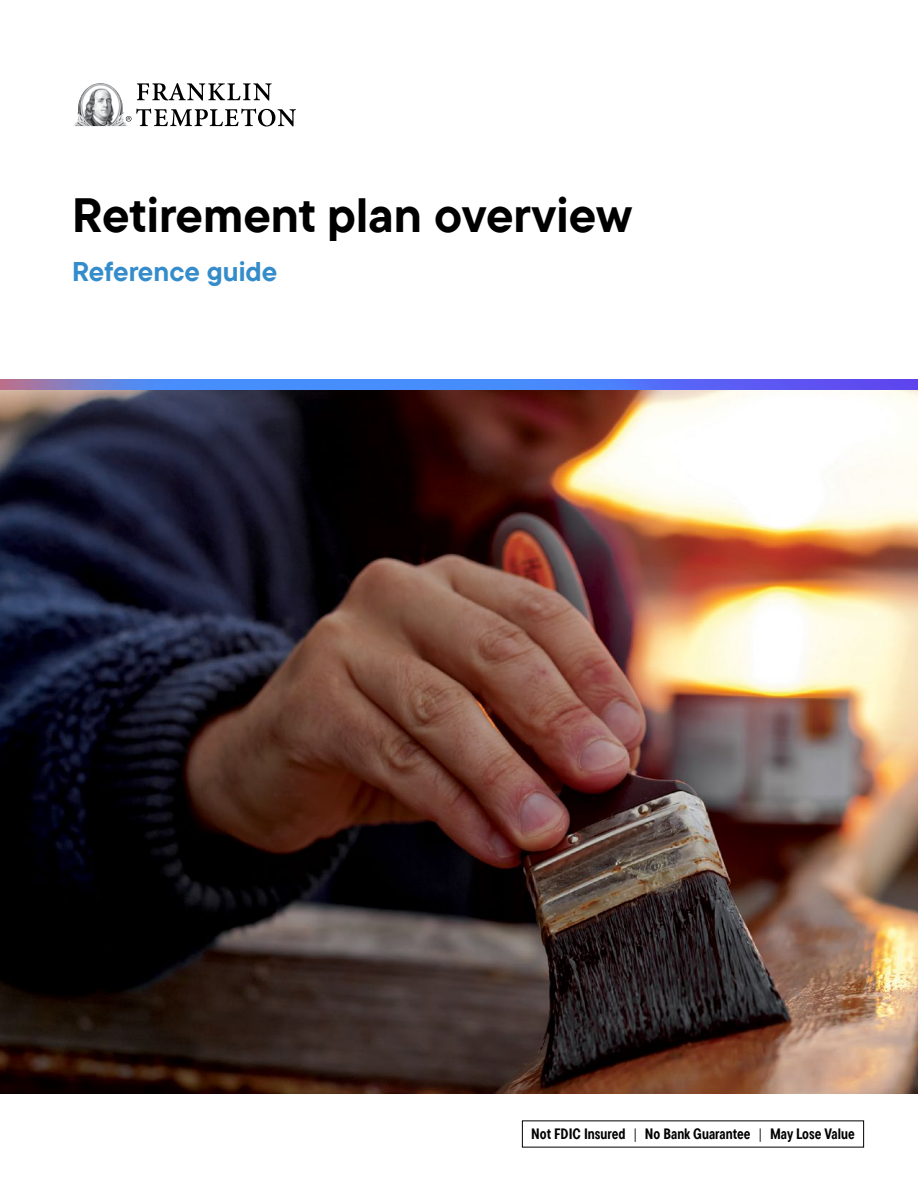
<style>
.page{position:relative;width:918px;height:1188px;background:#fff}
.page>*{position:absolute;margin:0;border:0;box-sizing:border-box;transform-origin:0 0}
.t1{font:700 48px "TT Commons Pro";color:#000}
.t2{font:700 27px "TT Commons Pro";color:#358ccb}
.t3{font:700 15px "TT Commons Pro Cond";color:#000}
.s1{font-weight:400}
</style>
<div class="page">
<svg style="left:137px;top:83px;width:135px;height:17px"></svg>
<svg style="left:129px;top:109px;width:167px;height:17px"></svg>
<img style="left:74px;top:83px;width:55px;height:43px">
<img style="left:0;top:380px;width:918px;height:714px">
<h1 class="t1" style="left:72px;top:178px;width:562px">Retirement plan overview</h1>
<h2 class="t2" style="left:72px;top:251px;width:207px">Reference guide</h2>
<p class="t3" style="left:531px;top:1123px;width:325px">Not FDIC Insured <span class="s1">|</span> No Bank Guarantee <span class="s1">|</span> May Lose Value</p>
</div>
